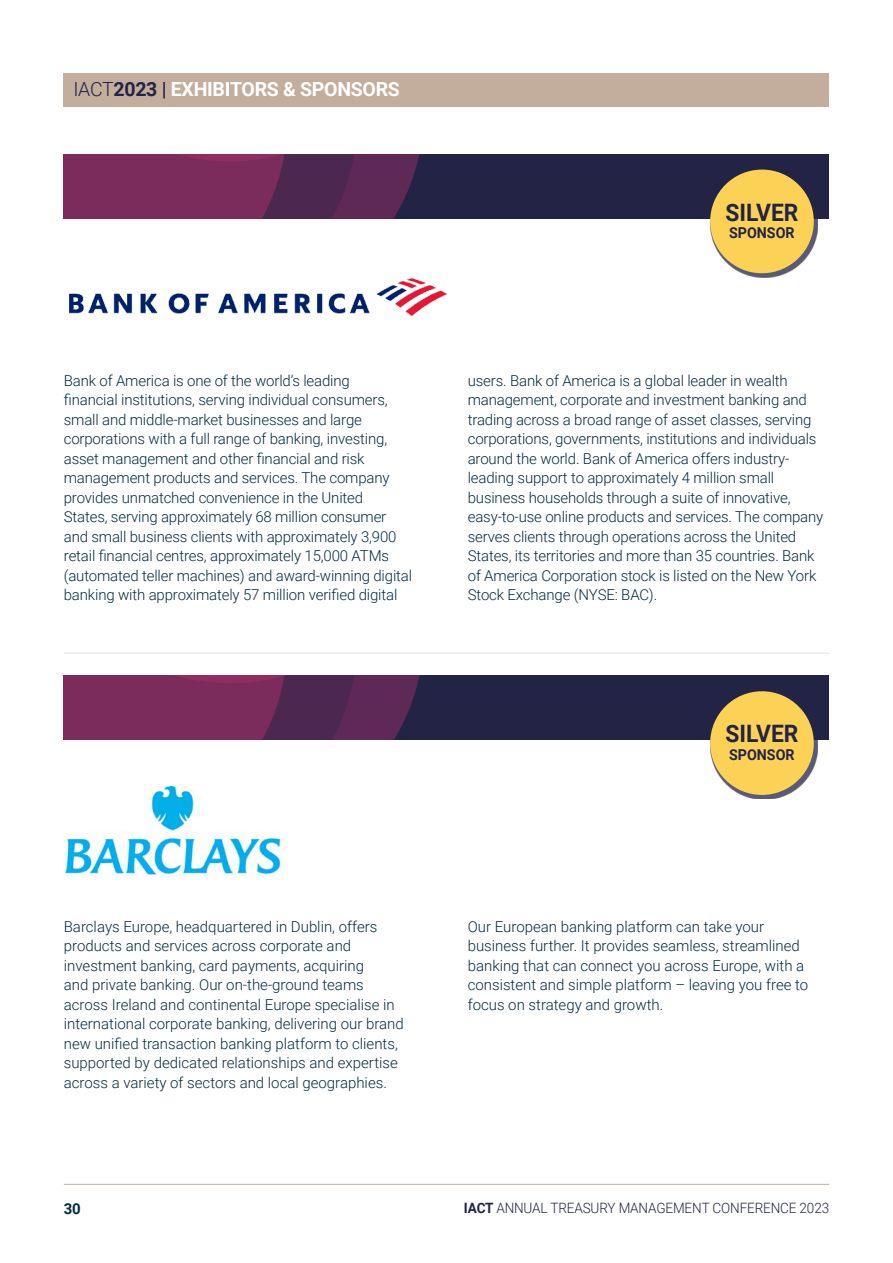
<style>
.page{position:relative;width:893px;height:1263px;background:#fff}
.page>*{position:absolute;margin:0;border:0;box-sizing:border-box;transform-origin:0 0}
.t1{font:700 24px "Roboto";color:#232346;scale:.95 1}
.t2{font:700 19.5px "Roboto";letter-spacing:-.015em;color:#fff}
.t3{font:300 15px/19.5px "Roboto";letter-spacing:-.01em;color:#032b42}
.t4{font:700 15px "Roboto";color:#232346;scale:.95 1}
.t5{font:700 15px "Roboto";color:#032b42}
.t6{font:300 14.25px "Roboto";letter-spacing:-.01em;color:#232346;scale:.95 1}
.s1{font-weight:300;color:#232346}
.s2{color:#232346}
.s3{font-weight:700}
</style>
<div class="page">
<hr style="left:64px;top:1184px;width:765px;height:1px;background:#c3ae9d">
<div style="left:64px;top:73px;width:765px;height:33px;background:#c3ae9d"></div>
<hr style="left:64px;top:653px;width:765px;height:1px;background:#e7dfd8">
<img style="left:64px;top:784px;width:218px;height:91px">
<img style="left:69px;top:278px;width:378px;height:39px">
<div style="left:64px;top:154px;width:765px;height:64px;background:#232346"></div>
<svg style="left:64px;top:154px;width:356px;height:64px;background:#6a2a57"></svg>
<div style="left:710px;top:170px;width:108px;height:107px;background:#232346;opacity:.75"></div>
<div style="left:710px;top:170px;width:104px;height:103px;background:#fcd256;border-radius:50%"></div>
<div style="left:64px;top:676px;width:765px;height:64px;background:#232346"></div>
<svg style="left:64px;top:676px;width:356px;height:64px;background:#6a2a57"></svg>
<div style="left:710px;top:691px;width:108px;height:108px;background:#232346;opacity:.75"></div>
<div style="left:710px;top:691px;width:104px;height:104px;background:#fcd256;border-radius:50%"></div>
<h2 class="t2" style="left:73px;top:76px;width:328px"><span class="s1">IACT</span><span class="s2">2023 |</span> EXHIBITORS &amp; SPONSORS</h2>
<h1 class="t1" style="left:725px;top:195px;width:78px">SILVER</h1>
<p class="t4" style="left:729px;top:222px;width:70px">SPONSOR</p>
<p class="t3" style="left:64px;top:370px;width:350px">Bank of America is one of the world’s leading<br>financial institutions, serving individual consumers, small and middle-market businesses and large corporations with a full range of banking, investing, asset management and other financial and risk management products and services. The company provides unmatched convenience in the United<br>States, serving approximately 68 million consumer and small business clients with approximately 3,900 retail financial centres, approximately 15,000 ATMs (automated teller machines) and award-winning digital banking with approximately 57 million verified digital</p>
<p class="t3" style="left:468px;top:370px;width:357px">users. Bank of America is a global leader in wealth management, corporate and investment banking and trading across a broad range of asset classes, serving corporations, governments, institutions and individuals around the world. Bank of America offers industry&shy;leading support to approximately 4 million small business households through a suite of innovative, easy-to-use online products and services. The company serves clients through operations across the United States, its territories and more than 35 countries. Bank of America Corporation stock is listed on the New York Stock Exchange (NYSE: BAC).</p>
<h1 class="t1" style="left:725px;top:717px;width:78px">SILVER</h1>
<p class="t4" style="left:729px;top:744px;width:70px">SPONSOR</p>
<p class="t3" style="left:64px;top:916px;width:342px">Barclays Europe, headquartered in Dublin, offers products and services across corporate and investment banking, card payments, acquiring<br>and private banking. Our on-the-ground teams across Ireland and continental Europe specialise in international corporate banking, delivering our brand new unified transaction banking platform to clients, supported by dedicated relationships and expertise across a variety of sectors and local geographies.</p>
<p class="t3" style="left:468px;top:916px;width:342px">Our European banking platform can take your business further. It provides seamless, streamlined banking that can connect you across Europe, with a consistent and simple platform – leaving you free to focus on strategy and growth.</p>
<p class="t5" style="left:64px;top:1198px;width:18px">30</p>
<p class="t6" style="left:464px;top:1198px;width:386px"><span class="s3">IACT</span> ANNUAL TREASURY MANAGEMENT CONFERENCE 2023</p>
</div>
